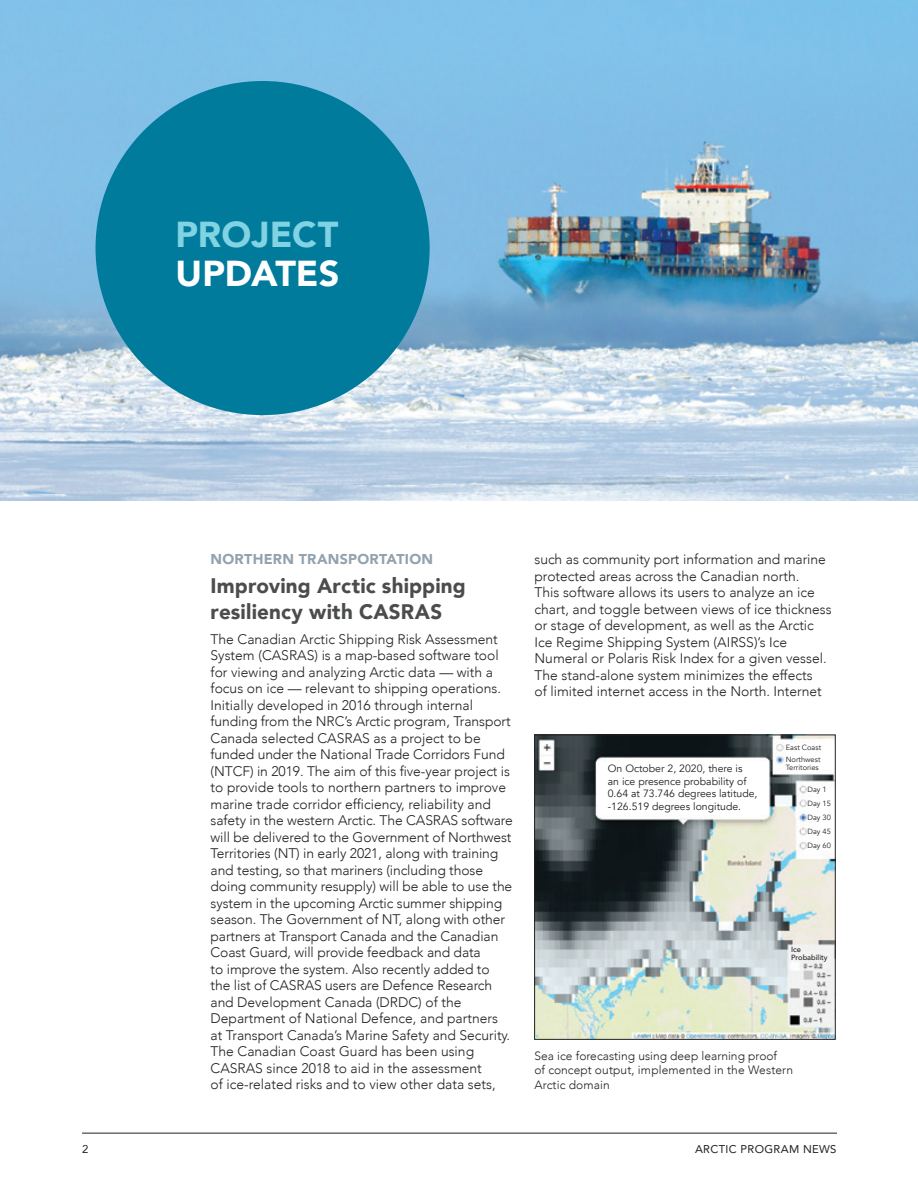
<style>
.page{position:relative;width:918px;height:1188px;background:#fff}
.page>*{position:absolute;margin:0;border:0;box-sizing:border-box;transform-origin:0 0}
.head_01_e{font:900 36px/39px "Avenir";color:#81d2e2}
.head_02_e{font:900 21px/25.2px "Avenir";letter-spacing:.01em;color:#4b4c4d}
.head_01_e-2{font:900 14.25px "Avenir";letter-spacing:.02em;color:#93a2ae}
.body_e{font:300 13.8px/16.5px "Avenir";color:#231f20}
.caption_e{font:300 12px/14.4px "Avenir";color:#231f20}
.body_e-2{font:11.25px "Avenir";letter-spacing:.03em;color:#231f20}
.caption_e-2{font:10.5px/12.6px "Avenir";color:#231f20}
.caption_e-3{font:7.5px/7.5px "Avenir";color:#231f20}
.caption_e-4{font:500 7.5px/7.5px "Avenir";color:#231f20}
.s1{color:#fff}
</style>
<div class="page">
<img style="left:0;top:0;width:918px;height:501px">
<div style="left:96px;top:81px;width:334px;height:334px;background:#007b9c;border-radius:50%"></div>
<hr style="left:82px;top:1133px;width:755px;height:1px;background:#231f20">
<img style="left:536px;top:737px;width:297px;height:301px">
<div style="left:534px;top:735px;width:301px;height:305px;border:1px solid #231f20"></div>
<p class="head_01_e" style="left:176px;top:214px;width:165px">PROJECT<br><span class="s1">UPDATES</span></p>
<p class="head_01_e-2" style="left:211px;top:547px;width:224px">NORTHERN TRANSPORTATION</p>
<p class="head_02_e" style="left:211px;top:573px;width:257px">Improving Arctic shipping resiliency with CASRAS</p>
<p class="body_e" style="left:211px;top:631px;width:304px">The Canadian Arctic Shipping Risk Assessment System (CASRAS) is a map-based software tool for viewing and analyzing Arctic data — with a focus on ice — relevant to shipping operations.<br>Initially developed in 2016 through internal funding from the NRC’s Arctic program, Transport Canada selected CASRAS as a project to be funded under the National Trade Corridors Fund (NTCF) in 2019. The aim of this five-year project is to provide tools to northern partners to improve marine trade corridor efficiency, reliability and safety in the western Arctic. The CASRAS software will be delivered to the Government of Northwest Territories (NT) in early 2021, along with training and testing, so that mariners (including those doing community resupply) will be able to use the system in the upcoming Arctic summer shipping season. The Government of NT, along with other partners at Transport Canada and the Canadian Coast Guard, will provide feedback and data<br>to improve the system. Also recently added to the list of CASRAS users are Defence Research and Development Canada (DRDC) of the Department of National Defence, and partners at Transport Canada’s Marine Safety and Security.<br>The Canadian Coast Guard has been using CASRAS since 2018 to aid in the assessment<br>of ice-related risks and to view other data sets,</p>
<p class="body_e" style="left:535px;top:551px;width:299px">such as community port information and marine protected areas across the Canadian north.<br>This software allows its users to analyze an ice chart, and toggle between views of ice thickness or stage of development, as well as the Arctic Ice Regime Shipping System (AIRSS)’s Ice Numeral or Polaris Risk Index for a given vessel.<br>The stand-alone system minimizes the effects<br>of limited internet access in the North. Internet</p>
<p class="caption_e-2" style="left:608px;top:762px;width:151px">On October 2, 2020, there is<br>an ice presence probability of<br>0.64 at 73.746 degrees latitude, -126.519 degrees longitude.</p>
<p class="caption_e-3" style="left:786px;top:744px;width:37px">East Coast</p>
<p class="caption_e-3" style="left:786px;top:756px;width:36px">Northwest<br>Territories</p>
<p class="caption_e-3" style="left:808px;top:786px;width:21px">Day 1</p>
<p class="caption_e-3" style="left:808px;top:800px;width:25px">Day 15</p>
<p class="caption_e-3" style="left:808px;top:814px;width:25px">Day 30</p>
<p class="caption_e-3" style="left:808px;top:828px;width:25px">Day 45</p>
<p class="caption_e-3" style="left:808px;top:842px;width:25px">Day 60</p>
<p class="caption_e-4" style="left:791px;top:945px;width:38px">Ice<br>Probability</p>
<p class="caption_e" style="left:534px;top:1049px;width:260px">Sea ice forecasting using deep learning proof<br>of concept output, implemented in the Western<br>Arctic domain</p>
<p class="body_e-2" style="left:82px;top:1140px;width:8px">2</p>
<p class="body_e-2" style="left:695px;top:1140px;width:143px">ARCTIC PROGRAM NEWS</p>
</div>
